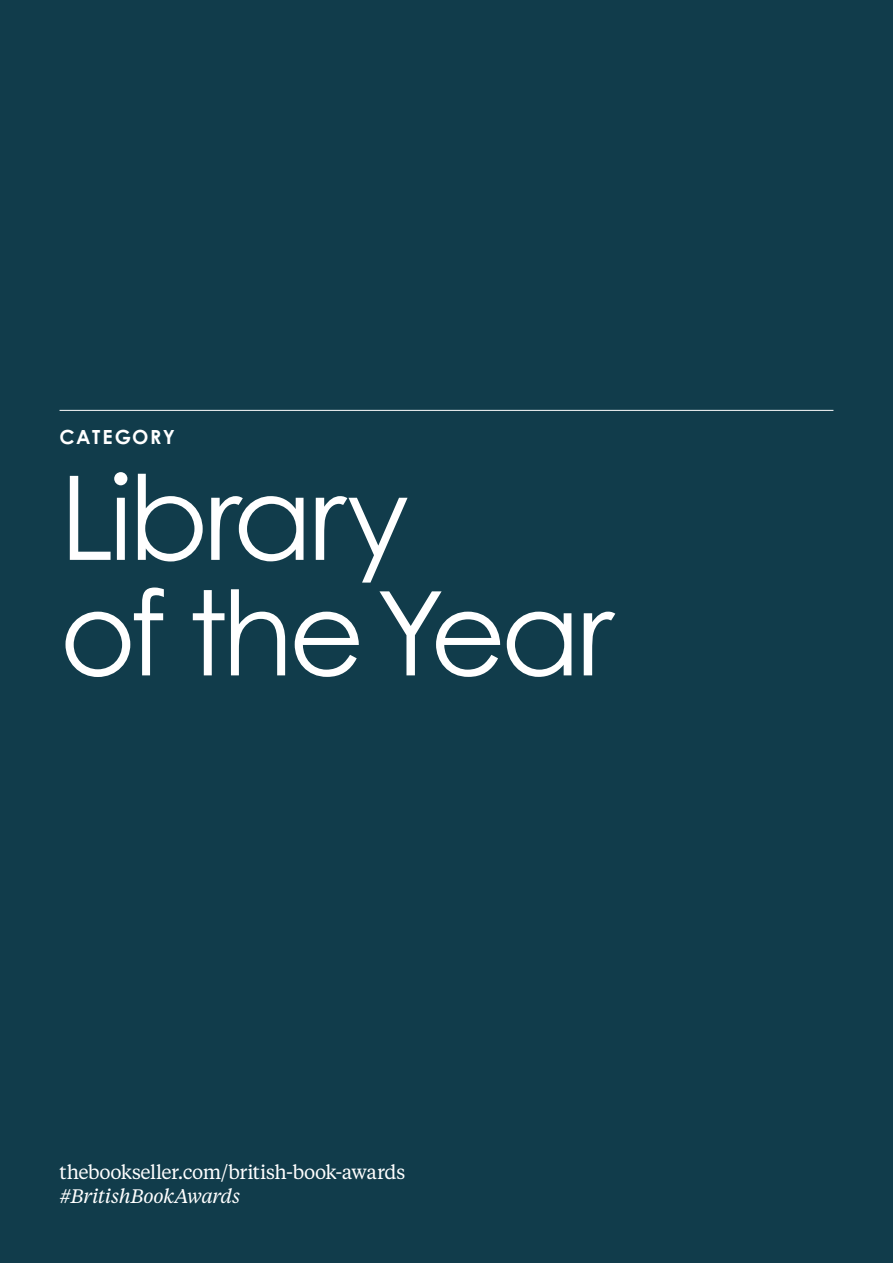
<style>
.page{position:relative;width:893px;height:1263px;background:#113c4b}
.page>*{position:absolute;margin:0;border:0;box-sizing:border-box;transform-origin:0 0}
.t1{font:117px/115.5px "Century Gothic Pro";letter-spacing:-.04em;color:#fff}
.t2{font:19.5px "Tiempos Text";letter-spacing:-.02em;color:#fff}
.t3{font:italic 19.5px "Tiempos Text";letter-spacing:-.025em;color:#fff}
.t4{font:700 19.5px "Century Gothic Pro";letter-spacing:.075em;color:#fff}
</style>
<div class="page">
<hr style="left:60px;top:410px;width:773px;height:1px;background:#fff">
<p class="t4" style="left:60px;top:425px;width:117px">CATEGORY</p>
<p class="t1" style="left:60px;top:459px;width:555px">Library<br>of the Year</p>
<p class="t2" style="left:60px;top:1159px;width:347px">thebookseller.com/british-book-awards</p>
<p class="t3" style="left:60px;top:1183px;width:182px">#BritishBookAwards</p>
</div>
